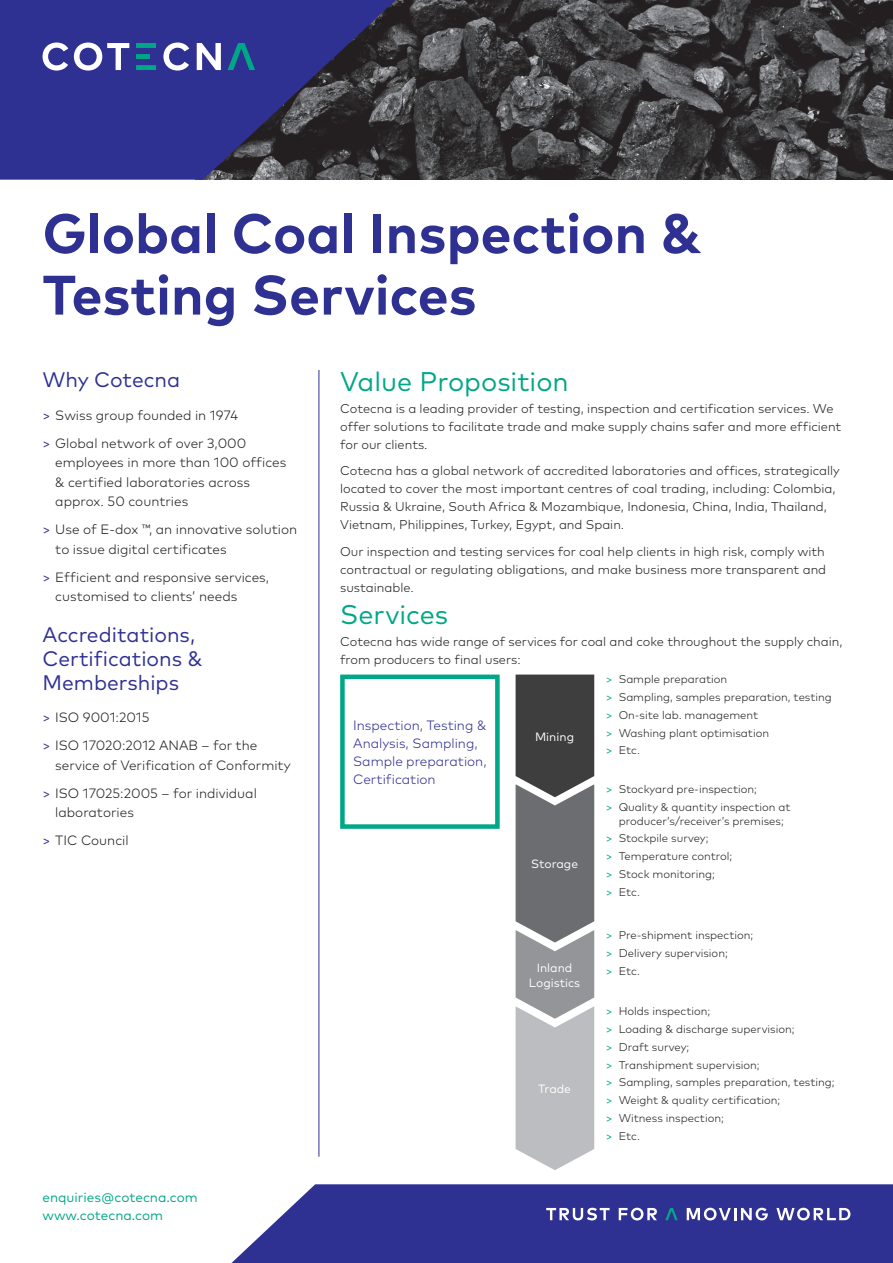
<style>
.page{position:relative;width:893px;height:1263px;background:#fff}
.page>*{position:absolute;margin:0;border:0;box-sizing:border-box;transform-origin:0 0}
.t1{font:700 55.5px/61.5px "Mark Pro";color:#2e3092}
.t2{font:27px "Mark Pro";color:#00a787}
.t3{font:21px/24px "Mark Pro";color:#2e3092}
.t4{font:300 13.5px/28px "Mark Pro";color:#231f20}
.t5{font:300 13.5px/18px "Mark Pro";color:#2e3092}
.t6{font:13.5px/18px "Mark Pro";color:#00a787}
.t7{font:300 12.75px/18px "Mark Pro";color:#231f20}
.t8{font:12px/15px "Mark Pro";color:#fff;text-align:center}
.t9{font:300 11.25px/17.7px "Mark Pro";color:#231f20}
.s1{font-weight:400;color:#2e3092}
.s2{font-weight:400;color:#00a787}
</style>
<div class="page">
<img style="left:447px;top:0;width:446px;height:180px">
<svg style="left:0;top:0;width:447px;height:180px;background:#333474"></svg>
<svg style="left:228px;top:43px;width:27px;height:27px"></svg>
<svg style="left:43px;top:43px;width:25px;height:28px"></svg>
<svg style="left:74px;top:43px;width:55px;height:28px"></svg>
<svg style="left:163px;top:43px;width:26px;height:28px"></svg>
<svg style="left:197px;top:43px;width:24px;height:27px"></svg>
<svg style="left:136px;top:65px;width:20px;height:5px"></svg>
<svg style="left:136px;top:43px;width:20px;height:5px"></svg>
<svg style="left:136px;top:54px;width:14px;height:5px"></svg>
<hr style="left:319px;top:370px;width:1px;height:787px;background:#2e3092">
<svg style="left:516px;top:674px;width:78px;height:496px;background:#88898b"></svg>
<div style="left:340px;top:674px;width:160px;height:155px;border:4px solid #00a787"></div>
<svg style="left:231px;top:1184px;width:662px;height:79px;background:#3d3f9a"></svg>
<svg style="left:665px;top:1208px;width:13px;height:12px"></svg>
<svg style="left:546px;top:1208px;width:64px;height:12px"></svg>
<svg style="left:619px;top:1208px;width:38px;height:12px"></svg>
<svg style="left:687px;top:1208px;width:81px;height:12px"></svg>
<svg style="left:776px;top:1208px;width:74px;height:12px"></svg>
<h1 class="t1" style="left:43px;top:198px;width:661px">Global Coal Inspection &amp;<br>Testing Services</h1>
<h3 class="t3" style="left:43px;top:366px;width:139px">Why Cotecna</h3>
<p class="t4" style="left:43px;top:400px;width:205px"><span class="s1">&gt;</span> Swiss group founded in 1974 <span class="s1">&gt;</span> Global network of over 3,000</p>
<p class="t4" style="left:55px;top:452px;width:233px;line-height:19.5px">employees in more than 100 offices &amp; certified laboratories across approx. 50 countries</p>
<p class="t4" style="left:55px;top:519px;width:243px;line-height:19.5px;text-indent:-13px"><span class="s1">&gt;</span> Use of E-dox ™, an innovative solution to issue digital certificates</p>
<p class="t4" style="left:55px;top:566px;width:215px;line-height:19.5px;text-indent:-13px"><span class="s1">&gt;</span> Efficient and responsive services, customised to clients’ needs</p>
<h3 class="t3" style="left:43px;top:621px;width:162px">Accreditations,<br>Certifications &amp;<br>Memberships</h3>
<p class="t4" style="left:43px;top:703px;width:216px"><span class="s1">&gt;</span> ISO 9001:2015<br><span class="s1">&gt;</span> ISO 17020:2012 ANAB – for the</p>
<p class="t4" style="left:43px;top:750px;width:250px;text-indent:13px">service of Verification of Conformity <span class="s1">&gt;</span> ISO 17025:2005 – for individual</p>
<p class="t4" style="left:43px;top:798px;width:93px;text-indent:13px">laboratories <span class="s1">&gt;</span> TIC Council</p>
<p class="t6" style="left:43px;top:1187px;width:157px">enquiries@cotecna.com www.cotecna.com</p>
<h2 class="t2" style="left:340px;top:361px;width:230px">Value Proposition</h2>
<p class="t7" style="left:340px;top:398px;width:503px">Cotecna is a leading provider of testing, inspection and certification services. We offer solutions to facilitate trade and make supply chains safer and more efficient for our clients.</p>
<p class="t7" style="left:340px;top:461px;width:501px">Cotecna has a global network of accredited laboratories and offices, strategically located to cover the most important centres of coal trading, including: Colombia, Russia &amp; Ukraine, South Africa &amp; Mozambique, Indonesia, China, India, Thailand, Vietnam, Philippines, Turkey, Egypt, and Spain.</p>
<p class="t7" style="left:340px;top:541px;width:488px;text-align:justify">Our inspection and testing services for coal help clients in high risk, comply with contractual or regulating obligations, and make business more transparent and sustainable.</p>
<h2 class="t2" style="left:340px;top:594px;width:109px">Services</h2>
<p class="t7" style="left:340px;top:631px;width:504px">Cotecna has wide range of services for coal and coke throughout the supply chain, from producers to final users:</p>
<p class="t5" style="left:353px;top:715px;width:135px">Inspection, Testing &amp;<br>Analysis, Sampling,<br>Sample preparation,<br>Certification</p>
<p class="t8" style="left:535px;top:728px;width:41px">Mining</p>
<p class="t8" style="left:531px;top:855px;width:48px">Storage</p>
<p class="t8" style="left:529px;top:959px;width:53px">Inland<br>Logistics</p>
<p class="t8" style="left:538px;top:1080px;width:34px">Trade</p>
<p class="t9" style="left:606px;top:670px;width:227px"><span class="s2">&gt;</span> Sample preparation<br><span class="s2">&gt;</span> Sampling, samples preparation, testing <span class="s2">&gt;</span> On-site lab. management<br><span class="s2">&gt;</span> Washing plant optimisation<br><span class="s2">&gt;</span> Etc.</p>
<p class="t9" style="left:606px;top:780px;width:186px"><span class="s2">&gt;</span> Stockyard pre-inspection;<br><span class="s2">&gt;</span> Quality &amp; quantity inspection at</p>
<p class="t9" style="left:606px;top:811px;width:179px;text-indent:13px">producer’s/receiver’s premises; <span class="s2">&gt;</span> Stockpile survey;<br><span class="s2">&gt;</span> Temperature control;<br><span class="s2">&gt;</span> Stock monitoring;<br><span class="s2">&gt;</span> Etc.</p>
<p class="t9" style="left:606px;top:925px;width:149px"><span class="s2">&gt;</span> Pre-shipment inspection; <span class="s2">&gt;</span> Delivery supervision;<br><span class="s2">&gt;</span> Etc.</p>
<p class="t9" style="left:606px;top:1002px;width:230px"><span class="s2">&gt;</span> Holds inspection;<br><span class="s2">&gt;</span> Loading &amp; discharge supervision;<br><span class="s2">&gt;</span> Draft survey;<br><span class="s2">&gt;</span> Transhipment supervision;<br><span class="s2">&gt;</span> Sampling, samples preparation, testing; <span class="s2">&gt;</span> Weight &amp; quality certification;<br><span class="s2">&gt;</span> Witness inspection;<br><span class="s2">&gt;</span> Etc.</p>
</div>
